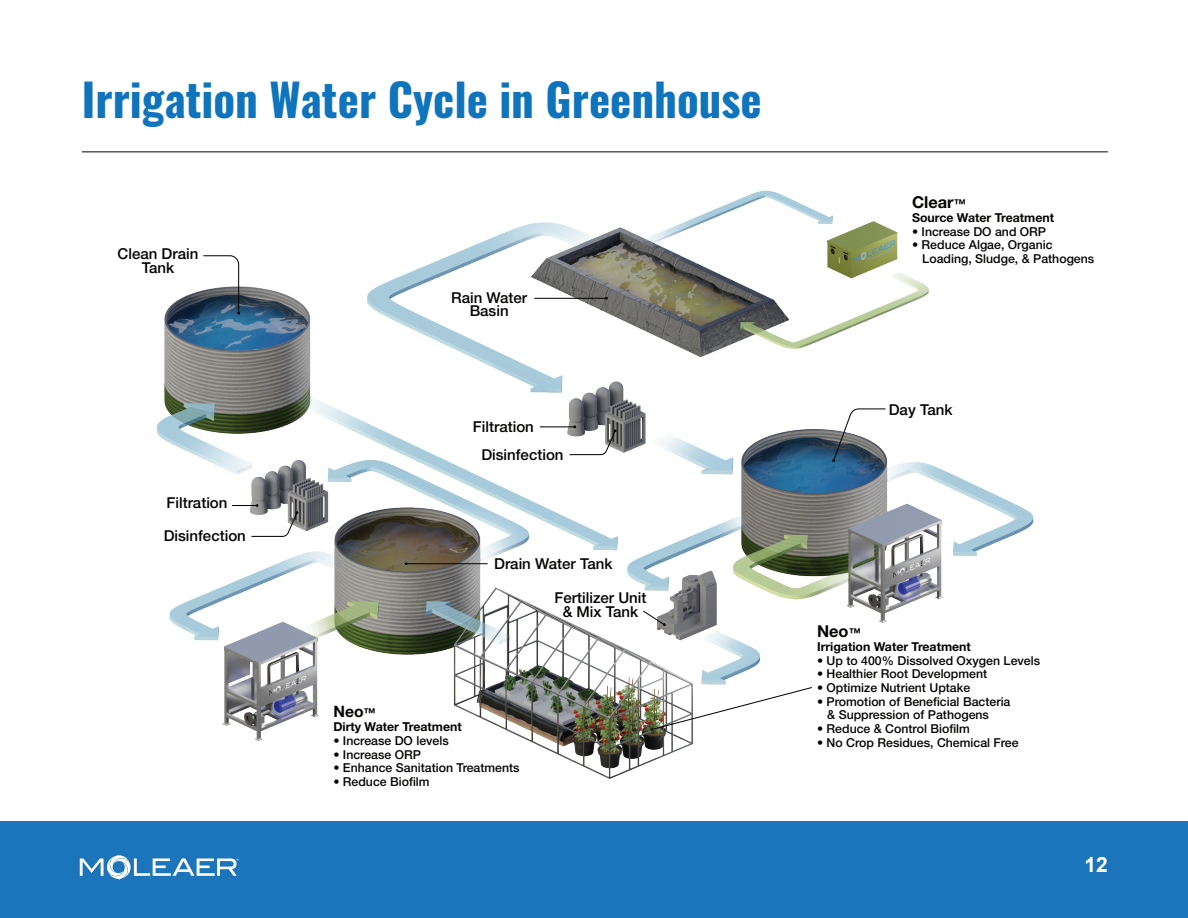
<style>
.page{position:relative;width:1188px;height:918px;background:#fff}
.page>*{position:absolute;margin:0;border:0;box-sizing:border-box;transform-origin:0 0}
.t1{font:700 45px "Oswald";color:#1074bc}
.t2{font:700 21px "Arial";color:#fff}
.t3{font:700 16.35px "Helvetica Neue LT Std";color:#040503}
.t4{font:700 15.75px "Helvetica Neue LT Std";color:#040503}
.t5{font:500 15px/13.6px "Helvetica Neue LT Std";color:#040503;text-align:center}
.t6{font:500 12.3px/13.6px "Helvetica Neue LT Std";color:#040503}
.t7{font:700 12.3px "Helvetica Neue LT Std";color:#040503}
.s1{font-size:12.15px}
</style>
<div class="page">
<div style="left:0;top:821px;width:1188px;height:97px;background:#1c75ba"></div>
<svg style="left:80px;top:855px;width:158px;height:24px"></svg>
<hr style="left:82px;top:151px;width:1026px;height:2px;background:#575a5c">
<img style="left:156px;top:190px;width:878px;height:589px">
<hr style="left:534px;top:298px;width:72px;height:1px;background:#040503">
<svg style="left:832px;top:408px;width:54px;height:54px"></svg>
<svg style="left:642px;top:610px;width:24px;height:16px"></svg>
<svg style="left:232px;top:504px;width:66px;height:33px"></svg>
<hr style="left:540px;top:426px;width:35px;height:1px;background:#040503">
<svg style="left:569px;top:426px;width:48px;height:30px"></svg>
<hr style="left:406px;top:563px;width:82px;height:1px;background:#040503">
<svg style="left:202px;top:255px;width:38px;height:60px"></svg>
<svg style="left:650px;top:686px;width:163px;height:45px"></svg>
<p class="t1" style="left:82px;top:76px;width:681px">Irrigation Water Cycle in Greenhouse</p>
<p class="t5" style="left:118px;top:247px;width:82px">Clean Drain<br>Tank</p>
<p class="t5" style="left:166px;top:496px;width:63px">Filtration</p>
<p class="t5" style="left:164px;top:529px;width:84px">Disinfection</p>
<p class="t5" style="left:451px;top:290px;width:78px">Rain Water<br>Basin</p>
<p class="t5" style="left:473px;top:420px;width:63px">Filtration</p>
<p class="t5" style="left:481px;top:447px;width:84px">Disinfection</p>
<p class="t5" style="left:494px;top:557px;width:120px">Drain Water Tank</p>
<p class="t4" style="left:333px;top:702px;width:44px">Neo<span class="s1">™</span></p>
<p class="t7" style="left:333px;top:719px;width:130px">Dirty Water Treatment</p>
<p class="t6" style="left:333px;top:734px;width:117px">• Increase DO levels</p>
<p class="t6" style="left:333px;top:747px;width:89px">• Increase ORP</p>
<p class="t6" style="left:333px;top:761px;width:188px">• Enhance Sanitation Treatments</p>
<p class="t6" style="left:333px;top:775px;width:98px">• Reduce Biofilm</p>
<p class="t5" style="left:555px;top:591px;width:93px">Fertilizer Unit &amp; Mix Tank</p>
<p class="t3" style="left:912px;top:192px;width:55px">Clear<span class="s1">™</span></p>
<p class="t7" style="left:912px;top:210px;width:144px">Source Water Treatment</p>
<p class="t6" style="left:912px;top:224px;width:136px">• Increase DO and ORP</p>
<p class="t6" style="left:922px;top:238px;width:173px;text-indent:-10px">• Reduce Algae, Organic<br>Loading, Sludge, &amp; Pathogens</p>
<p class="t5" style="left:889px;top:402px;width:65px">Day Tank</p>
<p class="t3" style="left:817px;top:621px;width:45px">Neo<span class="s1">™</span></p>
<p class="t7" style="left:817px;top:639px;width:155px">Irrigation Water Treatment</p>
<p class="t6" style="left:817px;top:653px;width:225px">• Up to 400% Dissolved Oxygen Levels</p>
<p class="t6" style="left:817px;top:667px;width:172px">• Healthier Root Development</p>
<p class="t6" style="left:817px;top:681px;width:155px">• Optimize Nutrient Uptake</p>
<p class="t6" style="left:827px;top:694px;width:185px;text-indent:-10px">• Promotion of Beneficial Bacteria &amp; Suppression of Pathogens</p>
<p class="t6" style="left:817px;top:722px;width:154px">• Reduce &amp; Control Biofilm</p>
<p class="t6" style="left:817px;top:735px;width:203px">• No Crop Residues, Chemical Free</p>
<h2 class="t2" style="left:1085px;top:851px;width:25px">12</h2>
</div>
